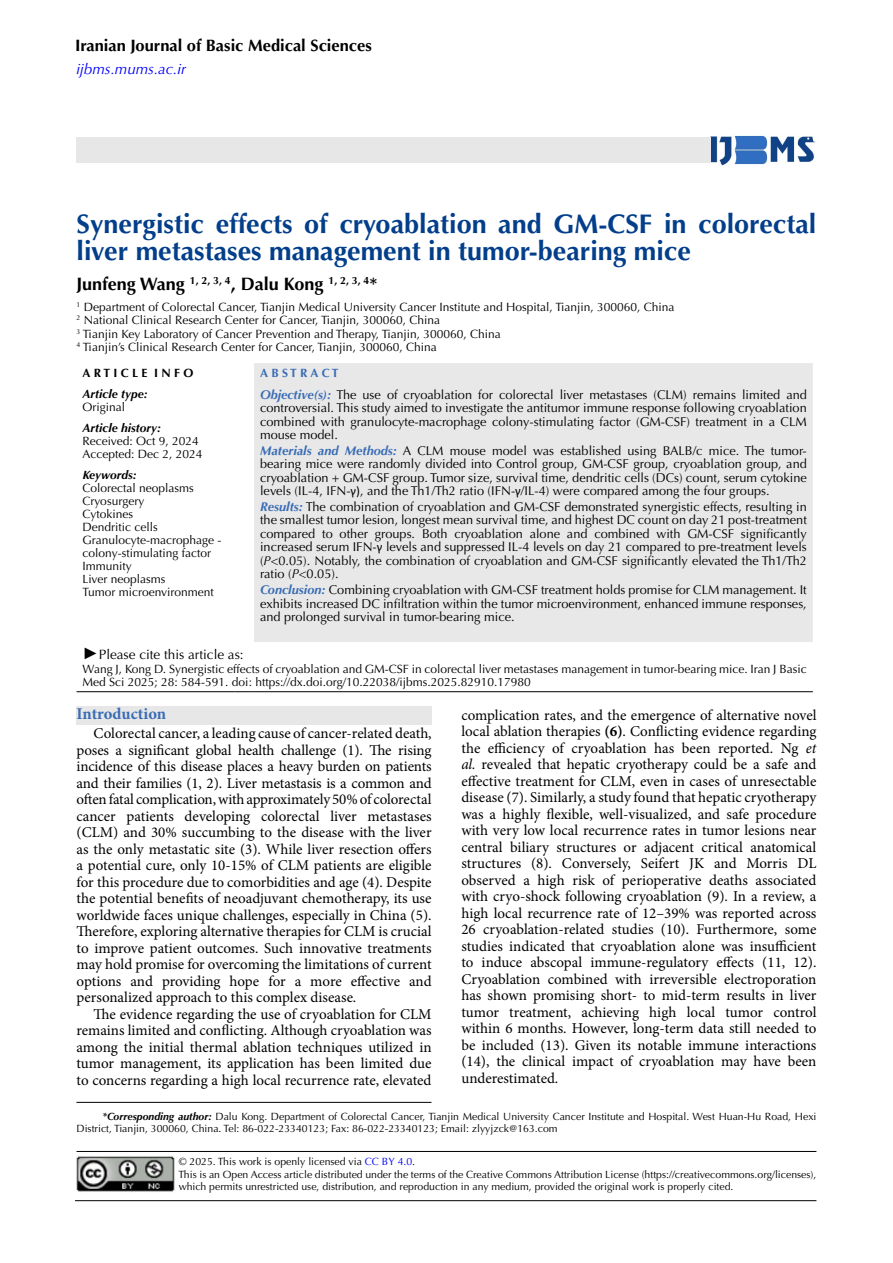
<style>
.page{position:relative;width:893px;height:1263px;background:#fff}
.page>*{position:absolute;margin:0;border:0;box-sizing:border-box;transform-origin:0 0}
.t1{font:700 27px/27px "Optima LT Std";color:#023e8a}
.t2{font:700 18px "Optima LT Std";color:#000}
.t3{font:700 16.5px "Optima LT Std";color:#000}
.t4{font:700 16.5px "Minion Pro";letter-spacing:-.005em;color:#396cb5}
.t5{font:15px/16.5px "Minion Pro";color:#000;text-align:justify}
.t6{font:italic 15px "Optima LT Std";color:#00f}
.t7{font:13.5px "Optima LT Std";color:#000}
.t8{font:12.75px/13.5px "Optima LT Std";color:#000;text-align:justify}
.t9{font:12px/13px "Optima LT Std";color:#000}
.t10{font:italic 700 12px "Optima LT Std";color:#000}
.t11{font:700 12px "Optima LT Std";color:#000}
.t12{font:700 12px "Optima LT Std";color:#396cb5}
.t13{font:10.5px/12.6px "Optima LT Std";color:#000}
.s1{font-weight:700;font-style:italic;color:#396cb5}
.s2{font-family:"Calibri"}
.s3{font-style:italic}
.s4{font-family:"Times New Roman";font-style:italic;font-size:16.5px}
.s5{font-weight:700}
.s6{font-weight:700;font-style:italic}
.s7{color:#00f}
</style>
<div class="page">
<hr style="left:77px;top:1151px;width:739px;height:1px;background:#000">
<div style="left:254px;top:363px;width:559px;height:279px;background:#e8e8e8"></div>
<hr style="left:77px;top:691px;width:158px;height:1px;background:#000">
<svg style="left:235px;top:691px;width:19px;height:1px"></svg>
<hr style="left:254px;top:691px;width:559px;height:1px;background:#000">
<div style="left:77px;top:706px;width:355px;height:18px;background:#e7e7e7"></div>
<img style="left:710px;top:135px;width:106px;height:31px">
<div style="left:77px;top:137px;width:634px;height:26px;background:#e7e7e7"></div>
<img style="left:77px;top:1156px;width:98px;height:36px">
<hr style="left:75px;top:1200px;width:741px;height:1px;background:#000">
<hr style="left:76px;top:1102px;width:355px;height:1px;background:#000">
<p class="t3" style="left:75px;top:36px;width:298px">Iranian Journal of Basic Medical Sciences</p>
<p class="t6" style="left:77px;top:61px;width:111px">ijbms.mums.ac.ir</p>
<h1 class="t1" style="left:77px;top:211px;width:741px">Synergistic effects of cryoablation and GM-CSF in colorectal liver metastases management in tumor-bearing mice</h1>
<p class="t2" style="left:77px;top:273px;width:302px">Junfeng Wang <sup>1,</sup> <sup>2,</sup> <sup>3,</sup> <sup>4</sup>, Dalu Kong <sup>1,</sup> <sup>2,</sup> <sup>3,</sup> <sup>4</sup>*</p>
<p class="t9" style="left:77px;top:300px;width:600px;line-height:13.5px"><sup>1</sup> Department of Colorectal Cancer, Tianjin Medical University Cancer Institute and Hospital, Tianjin, 300060, China <sup>2</sup> National Clinical Research Center for Cancer, Tianjin, 300060, China<br><sup>3</sup> Tianjin Key Laboratory of Cancer Prevention and Therapy, Tianjin, 300060, China<br><sup>4</sup> Tianjin’s Clinical Research Center for Cancer, Tianjin, 300060, China</p>
<p class="t11" style="left:83px;top:366px;width:112px">A R T I C L E I N F O</p>
<p class="t12" style="left:260px;top:366px;width:80px">A B S T R A C T</p>
<p class="t10" style="left:83px;top:387px;width:67px">Article type:</p>
<p class="t9" style="left:83px;top:401px;width:44px">Original</p>
<p class="t8" style="left:260px;top:388px;width:548px"><span class="s1">Objective(s):</span> The use of cryoablation for colorectal liver metastases (CLM) remains limited and controversial. This study aimed to investigate the antitumor immune response following cryoablation combined with granulocyte-macrophage colony-stimulating factor (GM-CSF) treatment in a CLM mouse model.</p>
<p class="t8" style="left:260px;top:444px;width:548px"><span class="s1">Materials and Methods:</span> A CLM mouse model was established using BALB/c mice. The tumor&shy;bearing mice were randomly divided into Control group, GM-CSF group, cryoablation group, and cryoablation + GM-CSF group. Tumor size, survival time, dendritic cells (DCs) count, serum cytokine levels (IL-4, IFN-<span class="s2">γ)</span>, and the Th1/Th2 ratio (IFN-<span class="s2">γ</span>/IL-4) were compared among the four groups.</p>
<p class="t8" style="left:260px;top:500px;width:548px"><span class="s1">Results:</span> The combination of cryoablation and GM-CSF demonstrated synergistic effects, resulting in the smallest tumor lesion, longest mean survival time, and highest DC count on day 21 post-treatment compared to other groups. Both cryoablation alone and combined with GM-CSF significantly increased serum IFN-<span class="s2">γ</span> levels and suppressed IL-4 levels on day 21 compared to pre-treatment levels (<span class="s3">P</span>&lt;0.05). Notably, the combination of cryoablation and GM-CSF significantly elevated the Th1/Th2 ratio (<span class="s3">P</span>&lt;0.05).</p>
<p class="t8" style="left:260px;top:583px;width:548px"><span class="s1">Conclusion:</span> Combining cryoablation with GM-CSF treatment holds promise for CLM management. It exhibits increased DC infiltration within the tumor microenvironment, enhanced immune responses, and prolonged survival in tumor-bearing mice.</p>
<p class="t10" style="left:83px;top:421px;width:80px">Article history:</p>
<p class="t9" style="left:83px;top:435px;width:122px">Received: Oct 9, 2024<br>Accepted: Dec 2, 2024</p>
<p class="t10" style="left:83px;top:468px;width:56px">Keywords:</p>
<p class="t9" style="left:83px;top:481px;width:140px">Colorectal neoplasms<br>Cryosurgery<br>Cytokines<br>Dendritic cells<br>Granulocyte-macrophage - colony-stimulating factor<br>Immunity<br>Liver neoplasms<br>Tumor microenvironment</p>
<p class="t7" style="left:83px;top:647px;width:163px"><span class="s4">►</span>Please cite this article as:</p>
<p class="t9" style="left:83px;top:662px;width:726px">Wang J, Kong D. Synergistic effects of cryoablation and GM-CSF in colorectal liver metastases management in tumor-bearing mice. Iran J Basic<br>Med Sci 2025; 28: 584-591. doi: https://dx.doi.org/10.22038/ijbms.2025.82910.17980</p>
<p class="t4" style="left:77px;top:702px;width:91px">Introduction</p>
<p class="t5" style="left:461px;top:707px;width:357px">complication rates, and the emergence of alternative novel local ablation therapies <span class="s5">(6)</span>. Conflicting evidence regarding the efficiency of cryoablation has been reported. Ng <span class="s3">et al.</span> revealed that hepatic cryotherapy could be a safe and effective treatment for CLM, even in cases of unresectable disease (7). Similarly, a study found that hepatic cryotherapy was a highly flexible, well-visualized, and safe procedure with very low local recurrence rates in tumor lesions near central biliary structures or adjacent critical anatomical structures (8). Conversely, Seifert JK and Morris DL observed a high risk of perioperative deaths associated with cryo-shock following cryoablation (9). In a review, a high local recurrence rate of 12–39% was reported across 26 cryoablation-related studies (10). Furthermore, some studies indicated that cryoablation alone was insufficient to induce abscopal immune-regulatory effects (11, 12).<br>Cryoablation combined with irreversible electroporation has shown promising short- to mid-term results in liver tumor treatment, achieving high local tumor control within 6 months. However, long-term data still needed to be included (13). Given its notable immune interactions (14), the clinical impact of cryoablation may have been underestimated.</p>
<p class="t5" style="left:77px;top:725px;width:357px;text-indent:17px">Colorectal cancer, a leading cause of cancer-related death, poses a significant global health challenge (1). The rising incidence of this disease places a heavy burden on patients and their families (1, 2). Liver metastasis is a common and often fatal complication, with approximately 50% of colorectal cancer patients developing colorectal liver metastases (CLM) and 30% succumbing to the disease with the liver as the only metastatic site (3). While liver resection offers a potential cure, only 10-15% of CLM patients are eligible for this procedure due to comorbidities and age (4). Despite the potential benefits of neoadjuvant chemotherapy, its use worldwide faces unique challenges, especially in China (5).<br>Therefore, exploring alternative therapies for CLM is crucial to improve patient outcomes. Such innovative treatments may hold promise for overcoming the limitations of current options and providing hope for a more effective and personalized approach to this complex disease.</p>
<p class="t5" style="left:77px;top:1005px;width:357px;text-indent:17px">The evidence regarding the use of cryoablation for CLM remains limited and conflicting. Although cryoablation was among the initial thermal ablation techniques utilized in tumor management, its application has been limited due to concerns regarding a high local recurrence rate, elevated</p>
<p class="t13" style="left:77px;top:1110px;width:741px;text-indent:26px"><span class="s6">*Corresponding author:</span> Dalu Kong. Department of Colorectal Cancer, Tianjin Medical University Cancer Institute and Hospital. West Huan-Hu Road, Hexi<br>District, Tianjin, 300060, China. Tel: 86-022-23340123; Fax: 86-022-23340123; Email: zlyyjzck@163.com</p>
<p class="t13" style="left:179px;top:1155px;width:639px">© 2025. This work is openly licensed via <span class="s7">CC BY 4.0</span>.<br>This is an Open Access article distributed under the terms of the Creative Commons Attribution License (https://creativecommons.org/licenses), which permits unrestricted use, distribution, and reproduction in any medium, provided the original work is properly cited.</p>
</div>
